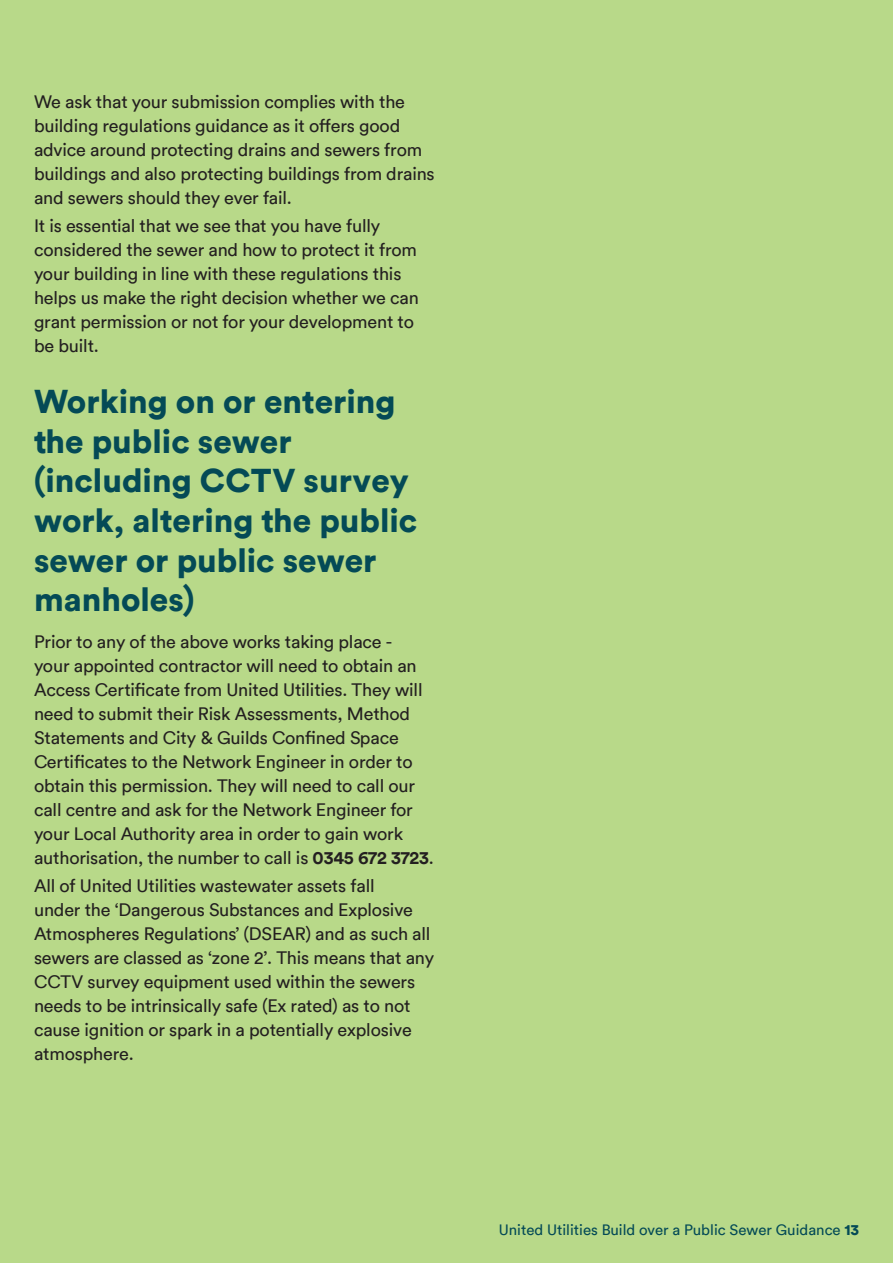
<style>
.page{position:relative;width:893px;height:1263px;background:#b8d989}
.page>*{position:absolute;margin:0;border:0;box-sizing:border-box;transform-origin:0 0}
.Main_headers{font:900 33px/39.6px "Circular TT";color:#044a56}
.Body_Txt{font:18px/24px "Circular TT";letter-spacing:-.01em;color:#231f20}
.t1{font:15px "Circular TT";color:#044a56}
.s1{font-weight:700}
.s2{font-weight:900}
</style>
<div class="page">
<p class="Body_Txt" style="left:34px;top:90px;width:402px">We ask that your submission complies with the building regulations guidance as it offers good advice around protecting drains and sewers from buildings and also protecting buildings from drains and sewers should they ever fail.</p>
<p class="Body_Txt" style="left:34px;top:214px;width:386px">It is essential that we see that you have fully considered the sewer and how to protect it from your building in line with these regulations this helps us make the right decision whether we can grant permission or not for your development to be built.</p>
<p class="Main_headers" style="left:34px;top:381px;width:385px">Working on or entering the public sewer (including CCTV survey work, altering the public sewer or public sewer manholes)</p>
<p class="Body_Txt" style="left:34px;top:629px;width:401px">Prior to any of the above works taking place -<br>your appointed contractor will need to obtain an Access Certificate from United Utilities. They will need to submit their Risk Assessments, Method Statements and City &amp; Guilds Confined Space Certificates to the Network Engineer in order to obtain this permission. They will need to call our call centre and ask for the Network Engineer for your Local Authority area in order to gain work authorisation, the number to call is <span class="s1">0345 672 3723</span>.</p>
<p class="Body_Txt" style="left:34px;top:874px;width:402px">All of United Utilities wastewater assets fall<br>under the ‘Dangerous Substances and Explosive Atmospheres Regulations’ (DSEAR) and as such all sewers are classed as ‘zone 2’. This means that any CCTV survey equipment used within the sewers needs to be intrinsically safe (Ex rated) as to not cause ignition or spark in a potentially explosive atmosphere.</p>
<p class="t1" style="left:499px;top:1221px;width:362px">United Utilities Build over a Public Sewer Guidance <span class="s2">13</span></p>
</div>
